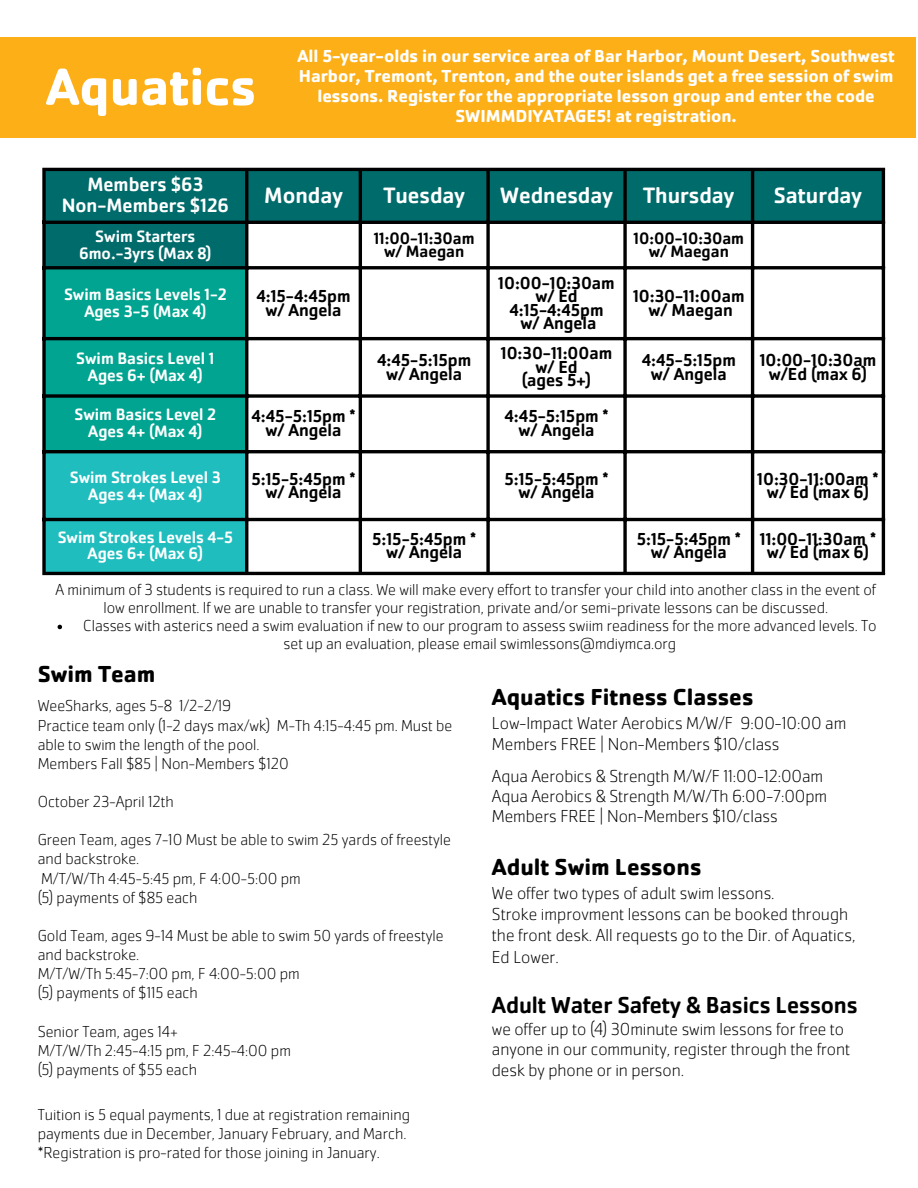
<style>
.page{position:relative;width:918px;height:1188px;background:#fff}
.page>*{position:absolute;margin:0;border:0;box-sizing:border-box;transform-origin:0 0}
.t1{font:700 54px "Cachet Pro";color:#fff}
.t2{font:700 24px "Cachet Pro";color:#000}
.t3{font:500 24px "Cachet Pro";letter-spacing:-.005em;color:#000}
.t4{font:500 23.1px "Cachet Pro";color:#fff}
.t5{font:500 20.1px "Cachet Pro";color:#fff}
.t6{font:200 18px/21.3px "Cachet Pro";letter-spacing:-.005em;color:#000}
.t7{font:500 18px/13.5px "Cachet Pro";color:#000;text-align:center}
.t8{font:700 18px/20.2px "Cachet Pro";color:#fff;text-align:center}
.t9{font:500 17.1px/16.8px "Cachet Pro";color:#fff;text-align:center}
.t10{font:500 17.1px "Cachet Pro";color:#000}
.t11{font:200 16.5px/19.2px "Cachet Pro";color:#000}
</style>
<div class="page">
<div style="left:0;top:38px;width:915px;height:100px;background:#fcaf17"></div>
<svg style="left:46px;top:171px;width:836px;height:95px;fill:#006b6b"></svg>
<svg style="left:46px;top:269px;width:199px;height:303px;background:#0daca1"></svg>
<svg style="left:42px;top:171px;width:4px;height:401px;background:#141f1e"></svg>
<hr style="left:245px;top:171px;width:3px;height:401px;background:#000">
<hr style="left:359px;top:171px;width:3px;height:401px;background:#000">
<svg style="left:486px;top:171px;width:4px;height:401px;background:#212323"></svg>
<svg style="left:623px;top:171px;width:4px;height:401px;background:#212323"></svg>
<hr style="left:751px;top:171px;width:3px;height:401px;background:#000">
<hr style="left:882px;top:171px;width:3px;height:401px;background:#000">
<hr style="left:42px;top:168px;width:843px;height:3px;background:#000">
<hr style="left:42px;top:221px;width:843px;height:3px;background:#000">
<hr style="left:42px;top:266px;width:843px;height:3px;background:#000">
<hr style="left:42px;top:337px;width:843px;height:3px;background:#000">
<svg style="left:42px;top:394px;width:840px;height:4px;background:#1c2222"></svg>
<hr style="left:42px;top:450px;width:843px;height:3px;background:#000">
<hr style="left:42px;top:518px;width:843px;height:3px;background:#000">
<hr style="left:42px;top:572px;width:843px;height:3px;background:#000">
<svg style="left:58px;top:625px;width:4px;height:4px"></svg>
<p class="t1" style="left:57px;top:49px;width:126px">Swim</p>
<p class="t1" style="left:46px;top:53px;width:212px">Aquatics</p>
<p class="t8" style="left:297px;top:45px;width:599px">All 5-year-olds in our service area of Bar Harbor, Mount Desert, Southwest Harbor, Tremont, Trenton, and the outer islands get a free session of swim lessons. Register for the appropriate lesson group and enter the code SWIMMDIYATAGE5! at registration.</p>
<p class="t5" style="left:87px;top:172px;width:118px">Members $63</p>
<p class="t5" style="left:62px;top:192px;width:169px">Non-Members $126</p>
<p class="t4" style="left:264px;top:180px;width:80px">Monday</p>
<p class="t4" style="left:383px;top:180px;width:83px">Tuesday</p>
<p class="t4" style="left:500px;top:180px;width:114px">Wednesday</p>
<p class="t4" style="left:643px;top:180px;width:93px">Thursday</p>
<p class="t4" style="left:774px;top:180px;width:90px">Saturday</p>
<p class="t9" style="left:95px;top:228px;width:102px">Swim Starters</p>
<p class="t9" style="left:79px;top:245px;width:134px">6mo.-3yrs (Max 8)</p>
<p class="t10" style="left:374px;top:228px;width:102px">11:00-11:30am</p>
<p class="t10" style="left:384px;top:240px;width:82px">w/ Maegan</p>
<p class="t10" style="left:634px;top:228px;width:112px">10:00-10:30am</p>
<p class="t10" style="left:649px;top:240px;width:82px">w/ Maegan</p>
<p class="t9" style="left:64px;top:286px;width:164px">Swim Basics Levels 1-2<br>Ages 3-5 (Max 4)</p>
<p class="t7" style="left:256px;top:289px;width:96px">4:15-4:45pm</p>
<p class="t7" style="left:266px;top:303px;width:77px">w/ Angela</p>
<p class="t7" style="left:498px;top:276px;width:118px">10:00-10:30am</p>
<p class="t7" style="left:535px;top:289px;width:44px">w/ Ed</p>
<p class="t7" style="left:509px;top:303px;width:96px">4:15-4:45pm</p>
<p class="t7" style="left:520px;top:316px;width:77px">w/ Angela</p>
<p class="t7" style="left:633px;top:289px;width:113px">10:30-11:00am</p>
<p class="t7" style="left:648px;top:303px;width:86px">w/ Maegan</p>
<p class="t9" style="left:76px;top:350px;width:140px">Swim Basics Level 1</p>
<p class="t9" style="left:88px;top:367px;width:116px">Ages 6+ (Max 4)</p>
<p class="t7" style="left:377px;top:353px;width:96px">4:45-5:15pm</p>
<p class="t7" style="left:386px;top:367px;width:77px">w/ Angela</p>
<p class="t7" style="left:501px;top:347px;width:113px">10:30-11:00am</p>
<p class="t7" style="left:535px;top:360px;width:44px">w/ Ed</p>
<p class="t7" style="left:522px;top:374px;width:71px">(ages 5+)</p>
<p class="t7" style="left:642px;top:353px;width:96px">4:45-5:15pm</p>
<p class="t7" style="left:651px;top:367px;width:77px">w/ Angela</p>
<p class="t7" style="left:760px;top:353px;width:118px">10:00-10:30am w/Ed (max 6)</p>
<p class="t9" style="left:75px;top:406px;width:143px">Swim Basics Level 2</p>
<p class="t9" style="left:88px;top:423px;width:116px">Ages 4+ (Max 4)</p>
<p class="t7" style="left:251px;top:410px;width:106px">4:45-5:15pm *</p>
<p class="t7" style="left:266px;top:423px;width:77px">w/ Angela</p>
<p class="t7" style="left:505px;top:410px;width:106px">4:45-5:15pm *</p>
<p class="t7" style="left:519px;top:423px;width:77px">w/ Angela</p>
<p class="t9" style="left:70px;top:468px;width:153px">Swim Strokes Level 3</p>
<p class="t9" style="left:88px;top:485px;width:116px">Ages 4+ (Max 4)</p>
<p class="t7" style="left:252px;top:472px;width:106px">5:15-5:45pm *</p>
<p class="t7" style="left:266px;top:486px;width:77px">w/ Angela</p>
<p class="t7" style="left:505px;top:472px;width:106px">5:15-5:45pm *</p>
<p class="t7" style="left:519px;top:486px;width:77px">w/ Angela</p>
<p class="t7" style="left:757px;top:472px;width:123px">10:30-11:00am *</p>
<p class="t7" style="left:767px;top:486px;width:104px">w/ Ed (max 6)</p>
<p class="t9" style="left:58px;top:528px;width:177px">Swim Strokes Levels 4-5</p>
<p class="t9" style="left:88px;top:545px;width:117px">Ages 6+ (Max 6)</p>
<p class="t7" style="left:372px;top:532px;width:106px">5:15-5:45pm *</p>
<p class="t7" style="left:386px;top:545px;width:77px">w/ Angela</p>
<p class="t7" style="left:637px;top:532px;width:106px">5:15-5:45pm *</p>
<p class="t7" style="left:651px;top:545px;width:77px">w/ Angela</p>
<p class="t7" style="left:760px;top:532px;width:118px">11:00-11:30am *</p>
<p class="t7" style="left:767px;top:545px;width:104px">w/ Ed (max 6)</p>
<p class="t11" style="left:56px;top:581px;width:822px;line-height:18px;text-align:center">A minimum of 3 students is required to run a class. We will make every effort to transfer your child into another class in the event of low enrollment. If we are unable to transfer your registration, private and/or semi-private lessons can be discussed.</p>
<p class="t11" style="left:83px;top:617px;width:795px;line-height:18px;text-align:center">Classes with asterics need a swim evaluation if new to our program to assess swiim readiness for the more advanced levels. To set up an evaluation, please email swimlessons@mdiymca.org</p>
<p class="t2" style="left:38px;top:659px;width:119px">Swim Team</p>
<p class="t11" style="left:38px;top:696px;width:195px">WeeSharks, ages 5-8 1/2-2/19</p>
<p class="t11" style="left:38px;top:715px;width:416px">Practice team only (1-2 days max/wk) M-Th 4:15-4:45 pm. Must be able to swim the length of the pool.</p>
<p class="t11" style="left:38px;top:754px;width:253px">Members Fall $85 | Non-Members $120</p>
<p class="t11" style="left:38px;top:792px;width:138px">October 23-April 12th</p>
<p class="t11" style="left:38px;top:830px;width:415px">Green Team, ages 7-10 Must be able to swim 25 yards of freestyle and backstroke.</p>
<p class="t11" style="left:41px;top:868px;width:261px">M/T/W/Th 4:45-5:45 pm, F 4:00-5:00 pm</p>
<p class="t11" style="left:38px;top:888px;width:161px">(5) payments of $85 each</p>
<p class="t11" style="left:38px;top:926px;width:407px">Gold Team, ages 9-14 Must be able to swim 50 yards of freestyle and backstroke.</p>
<p class="t11" style="left:38px;top:964px;width:264px">M/T/W/Th 5:45-7:00 pm, F 4:00-5:00 pm</p>
<p class="t11" style="left:38px;top:983px;width:162px">(5) payments of $115 each</p>
<p class="t11" style="left:38px;top:1021px;width:142px">Senior Team, ages 14+</p>
<p class="t11" style="left:38px;top:1041px;width:255px">M/T/W/Th 2:45-4:15 pm, F 2:45-4:00 pm</p>
<p class="t11" style="left:38px;top:1060px;width:161px">(5) payments of $55 each</p>
<p class="t11" style="left:38px;top:1105px;width:374px">Tuition is 5 equal payments, 1 due at registration remaining payments due in December, January February, and March.</p>
<p class="t11" style="left:38px;top:1143px;width:344px">*Registration is pro-rated for those joining in January.</p>
<p class="t2" style="left:492px;top:682px;width:263px">Aquatics Fitness Classes</p>
<p class="t6" style="left:492px;top:712px;width:356px">Low-Impact Water Aerobics M/W/F 9:00-10:00 am</p>
<p class="t6" style="left:492px;top:733px;width:289px">Members FREE | Non-Members $10/class</p>
<p class="t6" style="left:492px;top:765px;width:333px">Aqua Aerobics &amp; Strength M/W/F 11:00-12:00am</p>
<p class="t6" style="left:492px;top:785px;width:337px">Aqua Aerobics &amp; Strength M/W/Th 6:00-7:00pm</p>
<p class="t6" style="left:492px;top:805px;width:287px">Members FREE | Non-Members $10/class</p>
<p class="t2" style="left:492px;top:852px;width:211px">Adult Swim Lessons</p>
<p class="t6" style="left:492px;top:882px;width:284px">We offer two types of adult swim lessons.</p>
<p class="t6" style="left:492px;top:903px;width:365px">Stroke improvment lessons can be booked through the front desk. All requests go to the Dir. of Aquatics,<br>Ed Lower.</p>
<p class="t3" style="left:492px;top:989px;width:367px">Adult Water Safety &amp; Basics Lessons</p>
<p class="t6" style="left:492px;top:1019px;width:360px;line-height:20.2px">we offer up to (4) 30minute swim lessons for free to anyone in our community, register through the front desk by phone or in person.</p>
</div>
